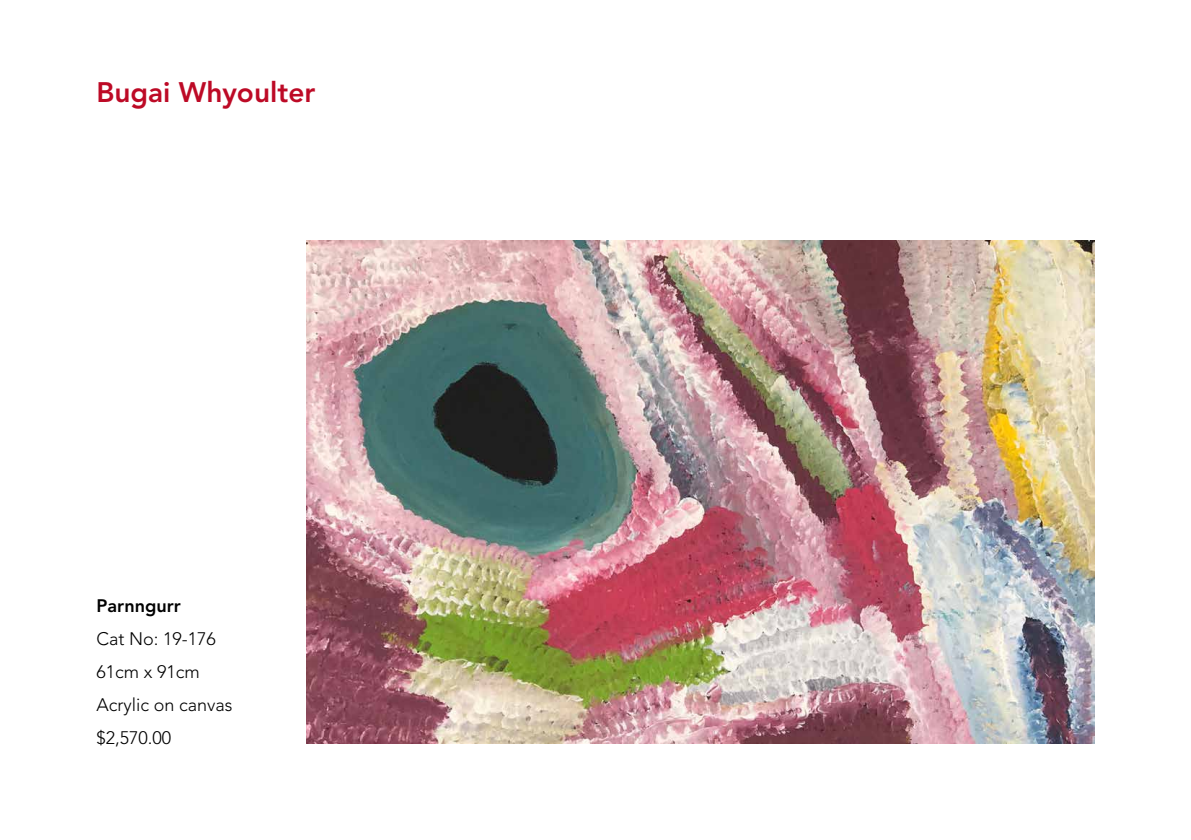
<style>
.page{position:relative;width:1191px;height:840px;background:#fff}
.page>*{position:absolute;margin:0;border:0;box-sizing:border-box;transform-origin:0 0}
.t1{font:800 28px "Avenir";color:#bd0a26}
.t2{font:300 18px/33px "Avenir";color:#000}
.t3{font:800 18px "Avenir";color:#000}
</style>
<div class="page">
<img style="left:306px;top:241px;width:788px;height:502px">
<h1 class="t1" style="left:96px;top:76px;width:220px">Bugai Whyoulter</h1>
<p class="t3" style="left:96px;top:594px;width:86px">Parnngurr</p>
<p class="t2" style="left:96px;top:621px;width:138px">Cat No: 19-176<br>61cm x 91cm<br>Acrylic on canvas $2,570.00</p>
</div>
